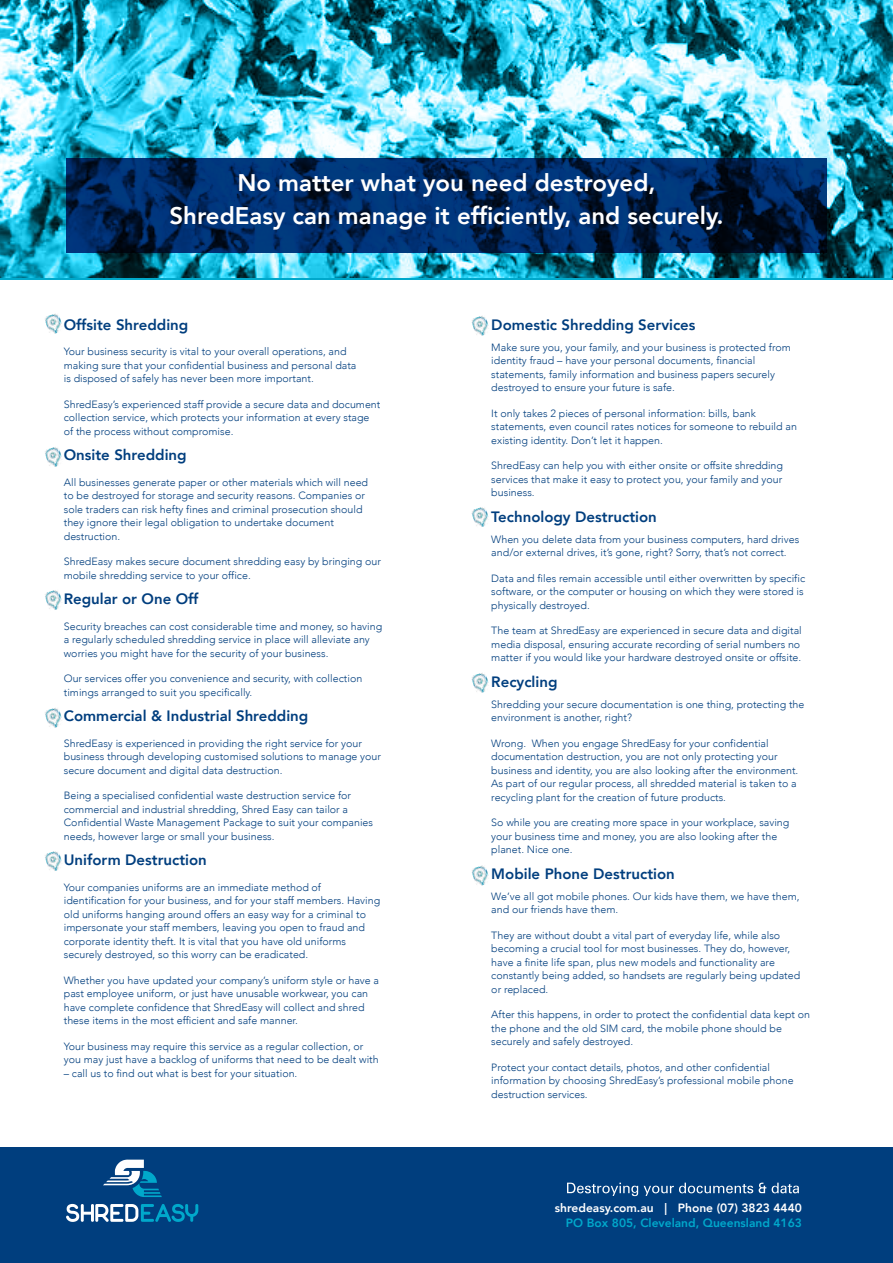
<style>
.page{position:relative;width:893px;height:1263px;background:#fff}
.page>*{position:absolute;margin:0;border:0;box-sizing:border-box;transform-origin:0 0}
.t1{font:800 24px/33px "Avenir";color:#fff;text-align:center}
.t2{font:800 15px "Avenir";color:#003e7e}
.t3{font:800 12px "Avenir";color:#fff}
.t4{font:800 12px "Avenir";color:#00a8cb}
.t5{font:300 10.5px/13.5px "Avenir";color:#003e7e}
</style>
<div class="page">
<img style="left:45px;top:447px;width:17px;height:20px">
<div style="left:0;top:1148px;width:893px;height:115px;background:#003e7e"></div>
<svg style="left:567px;top:1183px;width:71px;height:13px"></svg>
<svg style="left:644px;top:1183px;width:109px;height:13px"></svg>
<svg style="left:759px;top:1182px;width:7px;height:11px"></svg>
<svg style="left:772px;top:1183px;width:27px;height:10px"></svg>
<svg style="left:66px;top:1204px;width:132px;height:18px"></svg>
<svg style="left:103px;top:1159px;width:59px;height:38px"></svg>
<svg style="left:0;top:0;width:893px;height:279px;background:#49b5cc"></svg>
<svg style="left:66px;top:158px;width:761px;height:94px;background:#00285d"></svg>
<img style="left:45px;top:313px;width:17px;height:21px">
<img style="left:45px;top:590px;width:17px;height:20px">
<img style="left:45px;top:708px;width:17px;height:20px">
<img style="left:45px;top:851px;width:17px;height:20px">
<img style="left:472px;top:865px;width:17px;height:21px">
<img style="left:471px;top:673px;width:18px;height:20px">
<img style="left:471px;top:507px;width:18px;height:20px">
<img style="left:471px;top:316px;width:18px;height:20px">
<h1 class="t1" style="left:169px;top:166px;width:555px">No matter what you need destroyed,<br>ShredEasy can manage it efficiently, and securely.</h1>
<h2 class="t2" style="left:64px;top:313px;width:126px">Offsite Shredding</h2>
<p class="t5" style="left:64px;top:345px;width:294px">Your business security is vital to your overall operations, and making sure that your confidential business and personal data is disposed of safely has never been more important.</p>
<p class="t5" style="left:64px;top:397px;width:318px">ShredEasy’s experienced staff provide a secure data and document collection service, which protects your information at every stage of the process without compromise.</p>
<h2 class="t2" style="left:64px;top:443px;width:124px">Onsite Shredding</h2>
<p class="t5" style="left:64px;top:475px;width:306px">All businesses generate paper or other materials which will need to be destroyed for storage and security reasons. Companies or sole traders can risk hefty fines and criminal prosecution should they ignore their legal obligation to undertake document destruction.</p>
<p class="t5" style="left:64px;top:555px;width:319px">ShredEasy makes secure document shredding easy by bringing our mobile shredding service to your office.</p>
<h2 class="t2" style="left:64px;top:587px;width:136px">Regular or One Off</h2>
<p class="t5" style="left:64px;top:619px;width:320px">Security breaches can cost considerable time and money, so having a regularly scheduled shredding service in place will alleviate any worries you might have for the security of your business.</p>
<p class="t5" style="left:64px;top:672px;width:300px">Our services offer you convenience and security, with collection timings arranged to suit you specifically.</p>
<h2 class="t2" style="left:64px;top:704px;width:246px">Commercial &amp; Industrial Shredding</h2>
<p class="t5" style="left:64px;top:736px;width:319px">ShredEasy is experienced in providing the right service for your business through developing customised solutions to manage your secure document and digital data destruction.</p>
<p class="t5" style="left:64px;top:789px;width:311px">Being a specialised confidential waste destruction service for commercial and industrial shredding, Shred Easy can tailor a Confidential Waste Management Package to suit your companies needs, however large or small your business.</p>
<h2 class="t2" style="left:64px;top:848px;width:145px">Uniform Destruction</h2>
<p class="t5" style="left:64px;top:880px;width:318px">Your companies uniforms are an immediate method of identification for your business, and for your staff members. Having old uniforms hanging around offers an easy way for a criminal to impersonate your staff members, leaving you open to fraud and corporate identity theft. It is vital that you have old uniforms securely destroyed, so this worry can be eradicated.</p>
<p class="t5" style="left:64px;top:973px;width:317px">Whether you have updated your company’s uniform style or have a past employee uniform, or just have unusable workwear, you can have complete confidence that ShredEasy will collect and shred these items in the most efficient and safe manner.</p>
<p class="t5" style="left:64px;top:1039px;width:316px">Your business may require this service as a regular collection, or you may just have a backlog of uniforms that need to be dealt with</p>
<p class="t5" style="left:64px;top:1066px;width:235px">– call us to find out what is best for your situation.</p>
<h2 class="t2" style="left:491px;top:313px;width:206px">Domestic Shredding Services</h2>
<p class="t5" style="left:491px;top:340px;width:301px">Make sure you, your family, and your business is protected from identity fraud – have your personal documents, financial statements, family information and business papers securely destroyed to ensure your future is safe.</p>
<p class="t5" style="left:491px;top:406px;width:307px">It only takes 2 pieces of personal information: bills, bank statements, even council rates notices for someone to rebuild an existing identity. Don’t let it happen.</p>
<p class="t5" style="left:491px;top:459px;width:293px;text-align:justify">ShredEasy can help you with either onsite or offsite shredding services that make it easy to protect you, your family and your business.</p>
<h2 class="t2" style="left:491px;top:505px;width:167px">Technology Destruction</h2>
<p class="t5" style="left:491px;top:532px;width:309px">When you delete data from your business computers, hard drives and/or external drives, it’s gone, right? Sorry, that’s not correct.</p>
<p class="t5" style="left:491px;top:571px;width:315px">Data and files remain accessible until either overwritten by specific software, or the computer or housing on which they were stored is physically destroyed.</p>
<p class="t5" style="left:491px;top:624px;width:312px">The team at ShredEasy are experienced in secure data and digital media disposal, ensuring accurate recording of serial numbers no matter if you would like your hardware destroyed onsite or offsite.</p>
<h2 class="t2" style="left:491px;top:670px;width:68px">Recycling</h2>
<p class="t5" style="left:491px;top:697px;width:315px">Shredding your secure documentation is one thing, protecting the environment is another, right?</p>
<p class="t5" style="left:491px;top:736px;width:309px">Wrong. When you engage ShredEasy for your confidential documentation destruction, you are not only protecting your business and identity, you are also looking after the environment.<br>As part of our regular process, all shredded material is taken to a recycling plant for the creation of future products.</p>
<p class="t5" style="left:491px;top:816px;width:300px">So while you are creating more space in your workplace, saving your business time and money, you are also looking after the planet. Nice one.</p>
<h2 class="t2" style="left:491px;top:862px;width:185px">Mobile Phone Destruction</h2>
<p class="t5" style="left:491px;top:889px;width:310px">We’ve all got mobile phones. Our kids have them, we have them, and our friends have them.</p>
<p class="t5" style="left:491px;top:928px;width:310px">They are without doubt a vital part of everyday life, while also becoming a crucial tool for most businesses. They do, however, have a finite life span, plus new models and functionality are constantly being added, so handsets are regularly being updated or replaced.</p>
<p class="t5" style="left:491px;top:1008px;width:320px">After this happens, in order to protect the confidential data kept on the phone and the old SIM card, the mobile phone should be securely and safely destroyed.</p>
<p class="t5" style="left:491px;top:1060px;width:304px">Protect your contact details, photos, and other confidential information by choosing ShredEasy’s professional mobile phone destruction services.</p>
<p class="t3" style="left:555px;top:1199px;width:248px">shredeasy.com.au | Phone (07) 3823 4440</p>
<p class="t4" style="left:566px;top:1214px;width:237px">PO Box 805, Cleveland, Queensland 4163</p>
</div>
